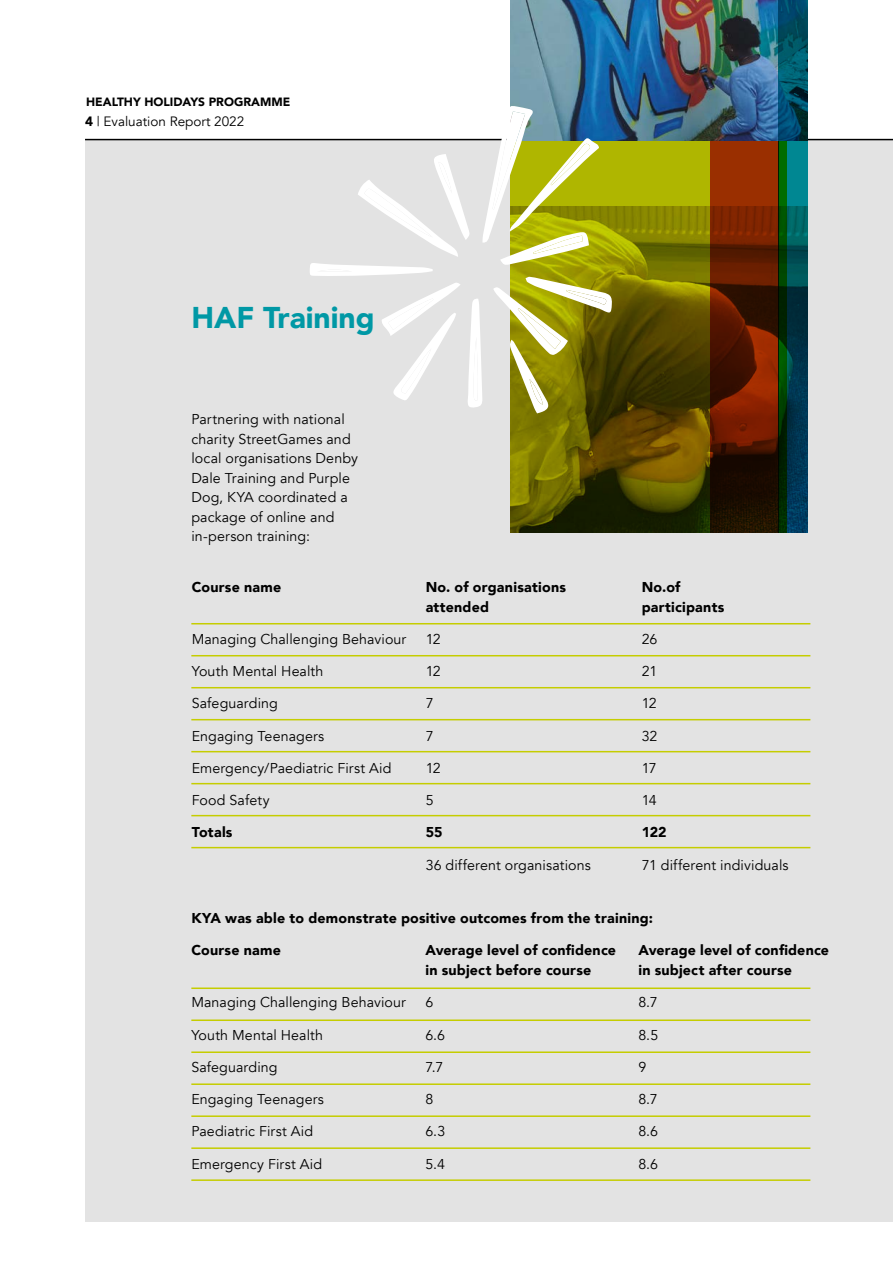
<style>
.page{position:relative;width:893px;height:1263px;background:#fff}
.page>*{position:absolute;margin:0;border:0;box-sizing:border-box;transform-origin:0 0}
.t1{font:900 30px "Avenir";color:#0098a5}
.t2{font:14.25px/19.5px "Avenir";letter-spacing:.01em;color:#000}
.t3{font:900 14.25px "Avenir";letter-spacing:.015em;color:#000}
.t4{font:13.5px "Avenir";color:#000}
.t5{font:900 12px "Avenir";color:#000}
.s1{font-weight:900}
</style>
<div class="page">
<div style="left:85px;top:140px;width:808px;height:1082px;background:#e3e3e3"></div>
<svg style="left:510px;top:140px;width:277px;height:393px;background:#6a6400"></svg>
<svg style="left:710px;top:140px;width:68px;height:392px;background:#5e1b00"></svg>
<hr style="left:85px;top:139px;width:808px;height:1px;background:#000">
<hr style="left:191px;top:623px;width:619px;height:1px;background:#c5cd00">
<hr style="left:191px;top:655px;width:619px;height:1px;background:#c5cd00">
<hr style="left:191px;top:987px;width:619px;height:2px;background:#c5cd00">
<hr style="left:191px;top:687px;width:619px;height:1px;background:#c5cd00">
<hr style="left:191px;top:1019px;width:619px;height:2px;background:#c5cd00">
<hr style="left:191px;top:719px;width:619px;height:1px;background:#c5cd00">
<hr style="left:191px;top:1051px;width:619px;height:2px;background:#c5cd00">
<hr style="left:191px;top:751px;width:619px;height:1px;background:#c5cd00">
<hr style="left:191px;top:1083px;width:619px;height:2px;background:#c5cd00">
<hr style="left:191px;top:783px;width:619px;height:1px;background:#c5cd00">
<hr style="left:191px;top:1115px;width:619px;height:2px;background:#c5cd00">
<hr style="left:191px;top:815px;width:619px;height:1px;background:#c5cd00">
<hr style="left:191px;top:1147px;width:619px;height:2px;background:#c5cd00">
<hr style="left:191px;top:847px;width:619px;height:1px;background:#c5cd00">
<hr style="left:191px;top:1179px;width:619px;height:2px;background:#c5cd00">
<img style="left:510px;top:0;width:268px;height:140px">
<svg style="left:468px;top:299px;width:14px;height:109px"></svg>
<svg style="left:482px;top:105px;width:117px;height:161px"></svg>
<svg style="left:358px;top:154px;width:112px;height:103px"></svg>
<svg style="left:310px;top:263px;width:150px;height:137px"></svg>
<svg style="left:493px;top:277px;width:119px;height:136px;background:#a39f4f"></svg>
<svg style="left:778px;top:0;width:30px;height:532px;background:#00454a"></svg>
<p class="t5" style="left:86px;top:91px;width:206px">HEALTHY HOLIDAYS PROGRAMME</p>
<p class="t4" style="left:85px;top:113px;width:161px"><span class="s1">4</span> | Evaluation Report 2022</p>
<h1 class="t1" style="left:191px;top:291px;width:185px">HAF Training</h1>
<p class="t2" style="left:191px;top:410px;width:168px">Partnering with national charity StreetGames and local organisations Denby<br>Dale Training and Purple<br>Dog, KYA coordinated a package of online and in-person training:</p>
<p class="t3" style="left:192px;top:575px;width:91px">Course name</p>
<p class="t3" style="left:426px;top:575px;width:142px">No. of organisations</p>
<p class="t3" style="left:642px;top:575px;width:40px">No.of</p>
<p class="t3" style="left:426px;top:594px;width:65px">attended</p>
<p class="t3" style="left:642px;top:594px;width:84px">participants</p>
<p class="t2" style="left:192px;top:629px;width:216px">Managing Challenging Behaviour</p>
<p class="t2" style="left:426px;top:629px;width:17px">12</p>
<p class="t2" style="left:642px;top:629px;width:17px">26</p>
<p class="t2" style="left:192px;top:662px;width:133px">Youth Mental Health</p>
<p class="t2" style="left:426px;top:662px;width:17px">12</p>
<p class="t2" style="left:642px;top:662px;width:17px">21</p>
<p class="t2" style="left:192px;top:694px;width:88px">Safeguarding</p>
<p class="t2" style="left:426px;top:694px;width:9px">7</p>
<p class="t2" style="left:642px;top:694px;width:17px">12</p>
<p class="t2" style="left:192px;top:726px;width:134px">Engaging Teenagers</p>
<p class="t2" style="left:426px;top:726px;width:9px">7</p>
<p class="t2" style="left:642px;top:726px;width:17px">32</p>
<p class="t2" style="left:192px;top:758px;width:201px">Emergency/Paediatric First Aid</p>
<p class="t2" style="left:426px;top:758px;width:17px">12</p>
<p class="t2" style="left:642px;top:758px;width:16px">17</p>
<p class="t2" style="left:192px;top:791px;width:79px">Food Safety</p>
<p class="t2" style="left:426px;top:791px;width:9px">5</p>
<p class="t2" style="left:642px;top:791px;width:16px">14</p>
<p class="t3" style="left:192px;top:820px;width:42px">Totals</p>
<p class="t3" style="left:426px;top:820px;width:18px">55</p>
<p class="t3" style="left:642px;top:820px;width:26px">122</p>
<p class="t2" style="left:426px;top:855px;width:167px">36 different organisations</p>
<p class="t2" style="left:642px;top:855px;width:148px">71 different individuals</p>
<p class="t3" style="left:191px;top:906px;width:463px">KYA was able to demonstrate positive outcomes from the training:</p>
<p class="t3" style="left:191px;top:938px;width:91px">Course name</p>
<p class="t3" style="left:425px;top:938px;width:192px">Average level of confidence</p>
<p class="t3" style="left:638px;top:938px;width:192px">Average level of confidence</p>
<p class="t3" style="left:425px;top:958px;width:167px">in subject before course</p>
<p class="t3" style="left:638px;top:958px;width:155px">in subject after course</p>
<p class="t2" style="left:191px;top:993px;width:216px">Managing Challenging Behaviour</p>
<p class="t2" style="left:425px;top:993px;width:9px">6</p>
<p class="t2" style="left:638px;top:993px;width:21px">8.7</p>
<p class="t2" style="left:191px;top:1025px;width:133px">Youth Mental Health</p>
<p class="t2" style="left:425px;top:1025px;width:21px">6.6</p>
<p class="t2" style="left:638px;top:1025px;width:21px">8.5</p>
<p class="t2" style="left:191px;top:1057px;width:88px">Safeguarding</p>
<p class="t2" style="left:425px;top:1057px;width:19px">7.7</p>
<p class="t2" style="left:638px;top:1057px;width:9px">9</p>
<p class="t2" style="left:191px;top:1090px;width:134px">Engaging Teenagers</p>
<p class="t2" style="left:425px;top:1090px;width:9px">8</p>
<p class="t2" style="left:638px;top:1090px;width:21px">8.7</p>
<p class="t2" style="left:191px;top:1122px;width:123px">Paediatric First Aid</p>
<p class="t2" style="left:425px;top:1122px;width:21px">6.3</p>
<p class="t2" style="left:638px;top:1122px;width:21px">8.6</p>
<p class="t2" style="left:191px;top:1154px;width:132px">Emergency First Aid</p>
<p class="t2" style="left:425px;top:1154px;width:21px">5.4</p>
<p class="t2" style="left:638px;top:1154px;width:21px">8.6</p>
</div>
